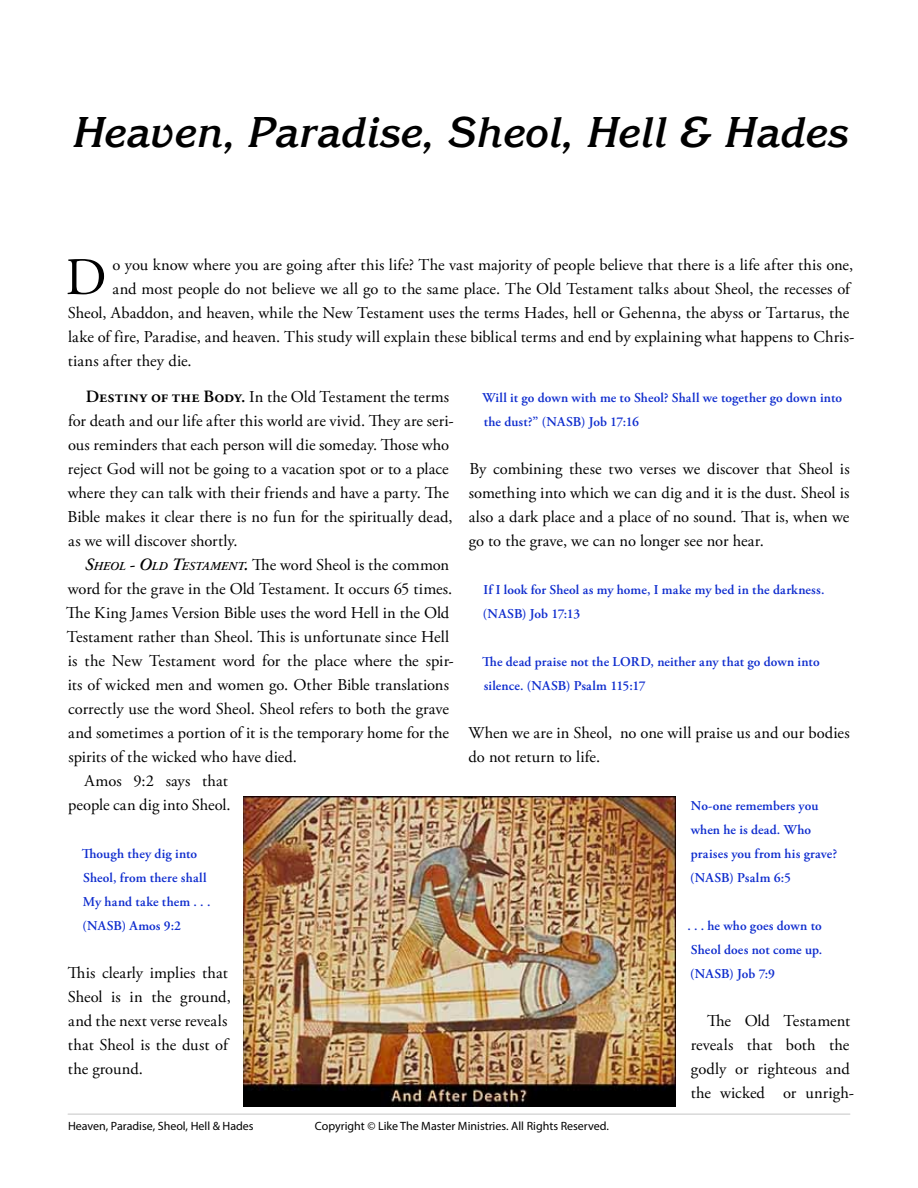
<style>
.page{position:relative;width:918px;height:1188px;background:#fff}
.page>*{position:absolute;margin:0;border:0;box-sizing:border-box;transform-origin:0 0}
.t1{font:52.65px "Adobe Garamond Pro";color:#000}
.t2{font:italic 700 42px "Korinna Std";color:#000}
.t3{font:16.5px/24px "Adobe Garamond Pro";color:#000}
.t4{font:600 13.5px/24px "Adobe Garamond Pro";letter-spacing:.01em;color:#0e2cce}
.t5{font:12px "Myriad Pro";color:#000}
.s1{font-weight:600;font-size:17.25px}
.s2{font-weight:600;font-style:italic;font-size:17.25px}
.s3{font-weight:600;font-style:italic;font-size:12.15px}
</style>
<div class="page">
<hr style="left:68px;top:1114px;width:782px;height:1px;background:#ccc">
<img style="left:243px;top:796px;width:432px;height:311px">
<h2 class="t2" style="left:71px;top:117px;width:777px">Heaven, Paradise, Sheol, Hell &amp; Hades</h2>
<h1 class="t1" style="left:65px;top:257px;width:43px">D</h1>
<p class="t3" style="left:112px;top:254px;width:742px">o you know where you are going after this life? The vast majority of people believe that there is a life after this one,</p>
<p class="t3" style="left:113px;top:278px;width:739px">and most people do not believe we all go to the same place. The Old Testament talks about Sheol, the recesses of</p>
<p class="t3" style="left:68px;top:302px;width:783px">Sheol, Abaddon, and heaven, while the New Testament uses the terms Hades, hell or Gehenna, the abyss or Tartarus, the</p>
<p class="t3" style="left:68px;top:326px;width:788px">lake of fire, Paradise, and heaven. This study will explain these biblical terms and end by explaining what happens to Chris-</p>
<p class="t3" style="left:68px;top:350px;width:125px">tians after they die.</p>
<p class="t3" style="left:68px;top:386px;width:388px;text-indent:18px"><span class="s1">Destiny of the Body.</span> In the Old Testament the terms for death and our life after this world are vivid. They are seri&shy;ous reminders that each person will die someday. Those who reject God will not be going to a vacation spot or to a place where they can talk with their friends and have a party. The Bible makes it clear there is no fun for the spiritually dead, as we will discover shortly.</p>
<p class="t3" style="left:85px;top:554px;width:366px"><span class="s2">S</span><span class="s3">HEOL</span> <span class="s2">- O</span><span class="s3">LD</span> <span class="s2">T</span><span class="s3">ESTAMENT</span><span class="s2">.</span> The word Sheol is the common</p>
<p class="t3" style="left:68px;top:578px;width:386px">word for the grave in the Old Testament. It occurs 65 times.</p>
<p class="t3" style="left:66px;top:602px;width:384px">The King James Version Bible uses the word Hell in the Old</p>
<p class="t3" style="left:67px;top:626px;width:384px">Testament rather than Sheol. This is unfortunate since Hell</p>
<p class="t3" style="left:68px;top:650px;width:387px">is the New Testament word for the place where the spir-</p>
<p class="t3" style="left:68px;top:674px;width:383px">its of wicked men and women go. Other Bible translations</p>
<p class="t3" style="left:68px;top:698px;width:382px">correctly use the word Sheol. Sheol refers to both the grave</p>
<p class="t3" style="left:68px;top:722px;width:382px">and sometimes a portion of it is the temporary home for the</p>
<p class="t3" style="left:68px;top:746px;width:230px">spirits of the wicked who have died.</p>
<p class="t3" style="left:85px;top:770px;width:145px">Amos 9:2 says that</p>
<p class="t3" style="left:68px;top:794px;width:164px">people can dig into Sheol.</p>
<p class="t4" style="left:82px;top:843px;width:130px">Though they dig into<br>Sheol, from there shall<br>My hand take them . . . (NASB) Amos 9:2</p>
<p class="t3" style="left:68px;top:962px;width:165px">This clearly implies that<br>Sheol is in the ground, and the next verse reveals that Sheol is the dust of the ground.</p>
<p class="t4" style="left:483px;top:387px;width:361px">Will it go down with me to Sheol? Shall we together go down into the dust?” (NASB) Job 17:16</p>
<p class="t3" style="left:469px;top:458px;width:382px;text-align:justify">By combining these two verses we discover that Sheol is something into which we can dig and it is the dust. Sheol is also a dark place and a place of no sound. That is, when we go to the grave, we can no longer see nor hear.</p>
<p class="t4" style="left:483px;top:579px;width:343px">If I look for Sheol as my home, I make my bed in the darkness. (NASB) Job 17:13</p>
<p class="t4" style="left:482px;top:651px;width:339px">The dead praise not the LORD, neither any that go down into silence. (NASB) Psalm 115:17</p>
<p class="t3" style="left:468px;top:722px;width:383px">When we are in Sheol, no one will praise us and our bodies do not return to life.</p>
<p class="t4" style="left:690px;top:795px;width:148px">No-one remembers you when he is dead. Who praises you from his grave? (NASB) Psalm 6:5</p>
<p class="t4" style="left:687px;top:915px;width:137px;text-align:justify">. . . he who goes down to Sheol does not come up. (NASB) Job 7:9</p>
<p class="t3" style="left:691px;top:1010px;width:165px;text-indent:16px">The Old Testament reveals that both the godly or righteous and the wicked or unrigh-</p>
<p class="t5" style="left:68px;top:1122px;width:187px">Heaven, Paradise, Sheol, Hell &amp; Hades</p>
<p class="t5" style="left:315px;top:1122px;width:295px">Copyright © Like The Master Ministries. All Rights Reserved.</p>
</div>
